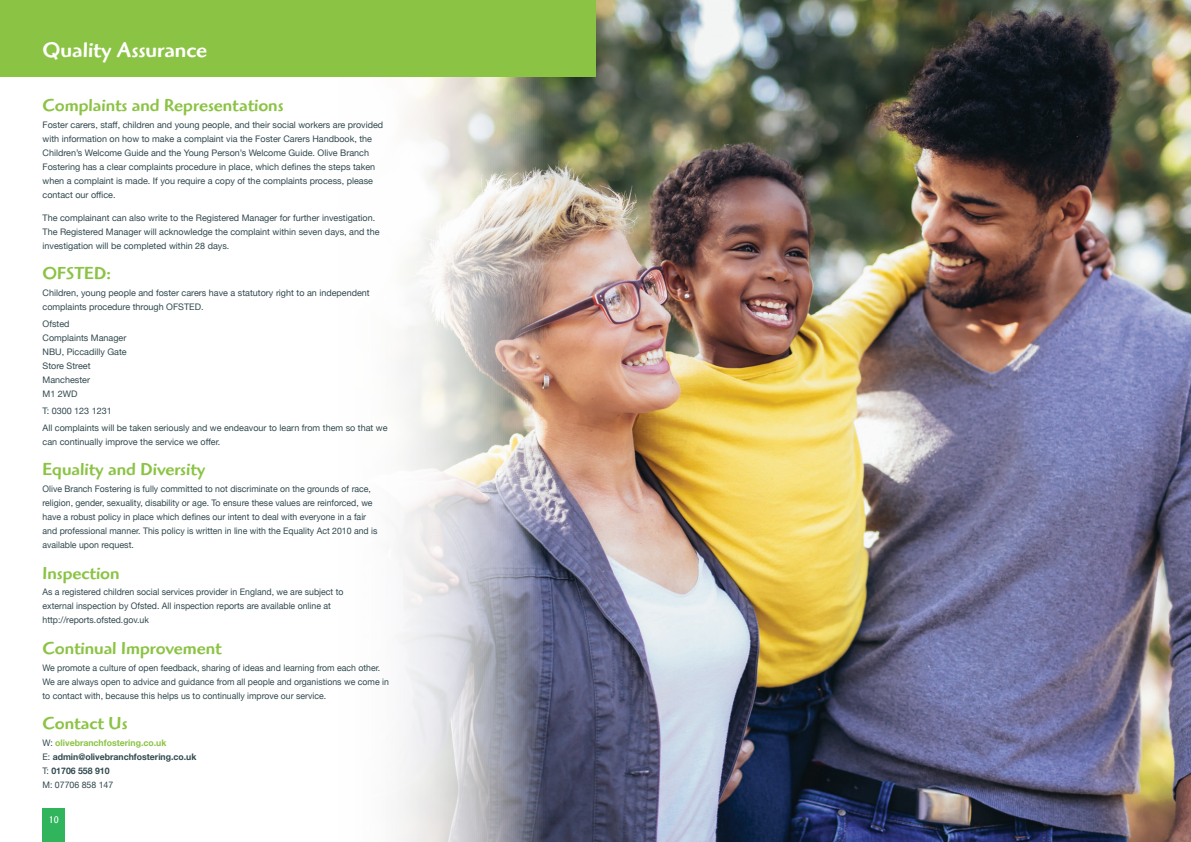
<style>
.page{position:relative;width:1191px;height:842px;background:#fff}
.page>*{position:absolute;margin:0;border:0;box-sizing:border-box;transform-origin:0 0}
.t1{font:500 22px "Highlander Std";color:#fff}
.t2{font:500 18px "Highlander Std";color:#8bc344}
.t3{font:10px "Highlander Std";color:#fff}
.t4{font:9px/14px "Helvetica Neue";color:#31494e}
.t5{font:700 9px/14px "Helvetica Neue";color:#31494e}
.s1{font-weight:400}
.s2{color:#8bc344}
</style>
<div class="page">
<img style="left:621px;top:0;width:570px;height:842px">
<img style="left:397px;top:0;width:224px;height:842px">
<div style="left:0;top:0;width:595px;height:77px;background:#8bc344"></div>
<div style="left:43px;top:809px;width:22px;height:33px;background:#30b45c"></div>
<h1 class="t1" style="left:43px;top:38px;width:166px">Quality Assurance</h1>
<h2 class="t2" style="left:43px;top:95px;width:242px">Complaints and Representations</h2>
<p class="t4" style="left:43px;top:119px;width:342px">Foster carers, staff, children and young people, and their social workers are provided with information on how to make a complaint via the Foster Carers Handbook, the Children’s Welcome Guide and the Young Person’s Welcome Guide. Olive Branch Fostering has a clear complaints procedure in place, which defines the steps taken when a complaint is made. If you require a copy of the complaints process, please contact our office.</p>
<p class="t4" style="left:43px;top:211px;width:338px">The complainant can also write to the Registered Manager for further investigation.<br>The Registered Manager will acknowledge the complaint within seven days, and the investigation will be completed within 28 days.</p>
<h2 class="t2" style="left:43px;top:263px;width:70px">OFSTED:</h2>
<p class="t4" style="left:43px;top:286px;width:329px">Children, young people and foster carers have a statutory right to an independent complaints procedure through OFSTED.</p>
<p class="t4" style="left:43px;top:317px;width:86px">Ofsted<br>Complaints Manager<br>NBU, Piccadilly Gate<br>Store Street<br>Manchester<br>M1 2WD</p>
<p class="t4" style="left:43px;top:403px;width:346px;line-height:16.8px">T: 0300 123 1231<br>All complaints will be taken seriously and we endeavour to learn from them so that we</p>
<p class="t4" style="left:43px;top:435px;width:179px">can continually improve the service we offer.</p>
<h2 class="t2" style="left:43px;top:459px;width:164px">Equality and Diversity</h2>
<p class="t4" style="left:43px;top:482px;width:336px">Olive Branch Fostering is fully committed to not discriminate on the grounds of race, religion, gender, sexuality, disability or age. To ensure these values are reinforced, we have a robust policy in place which defines our intent to deal with everyone in a fair and professional manner. This policy is written in line with the Equality Act 2010 and is available upon request.</p>
<h2 class="t2" style="left:43px;top:562px;width:78px">Inspection</h2>
<p class="t4" style="left:43px;top:586px;width:302px">As a registered children social services provider in England, we are subject to external inspection by Ofsted. All inspection reports are available online at http://reports.ofsted.gov.uk</p>
<h2 class="t2" style="left:43px;top:637px;width:181px">Continual Improvement</h2>
<p class="t4" style="left:43px;top:661px;width:348px">We promote a culture of open feedback, sharing of ideas and learning from each other.<br>We are always open to advice and guidance from all people and organistions we come in to contact with, because this helps us to continually improve our service.</p>
<h2 class="t2" style="left:43px;top:713px;width:86px">Contact Us</h2>
<p class="t5" style="left:43px;top:736px;width:155px"><span class="s1">W:</span> <span class="s2">olivebranchfostering.co.uk<br></span><span class="s1">E:</span> admin@olivebranchfostering.co.uk<br><span class="s1">T:</span> 01706 558 910<br><span class="s1">M: 07706 858 147</span></p>
<p class="t3" style="left:49px;top:814px;width:11px">10</p>
</div>
